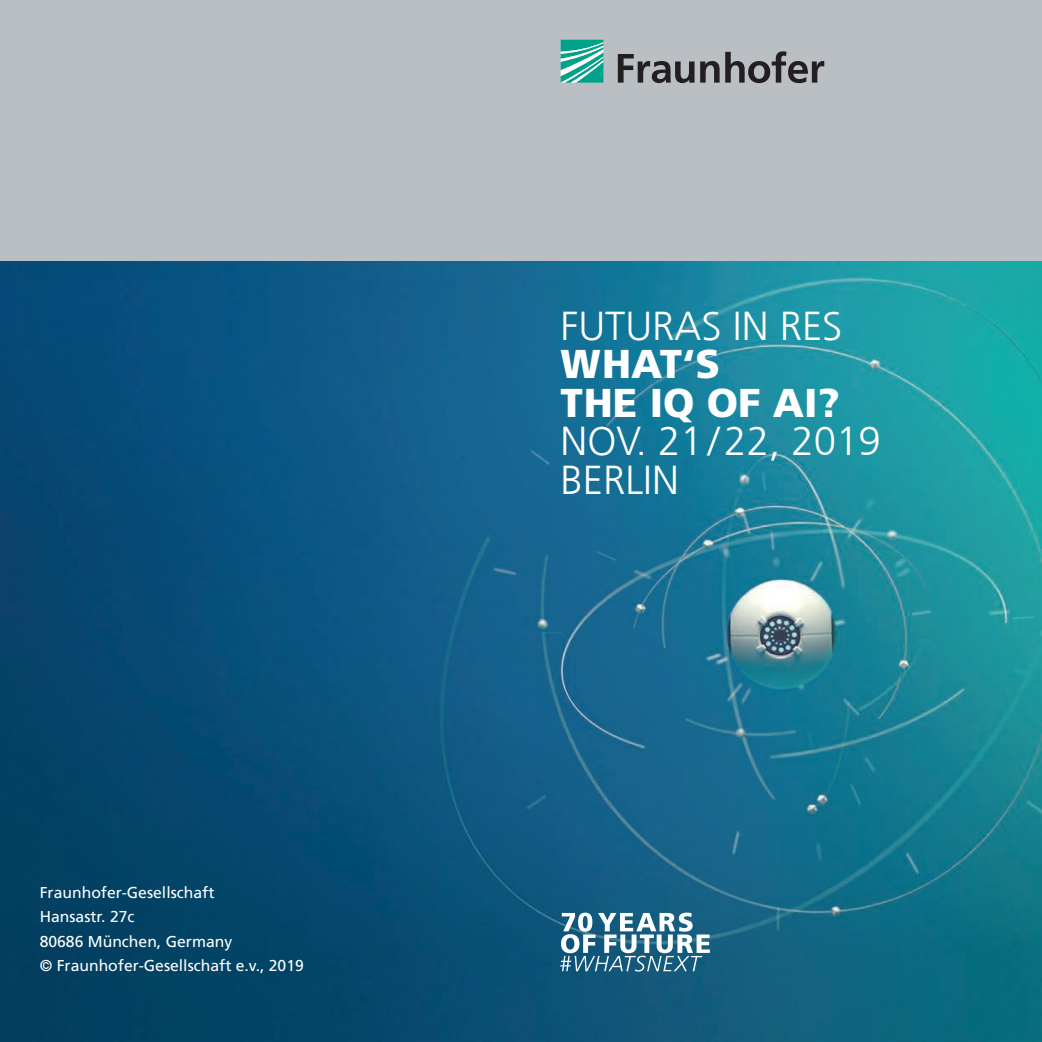
<style>
.page{position:relative;width:1042px;height:1042px;background:#fff}
.page>*{position:absolute;margin:0;border:0;box-sizing:border-box;transform-origin:0 0}
.t1{font:300 40.25px/38.5px "Frutiger LT Com";color:#fff}
.t2{font:900 40.25px/38.5px "Frutiger LT Com";color:#fff}
.t3{font:15.75px/24.5px "Frutiger LT Com";color:#fff}
</style>
<div class="page">
<img style="left:0;top:260px;width:1042px;height:782px">
<div style="left:0;top:0;width:1042px;height:260px;background:#babfc3"></div>
<svg style="left:561px;top:40px;width:42px;height:43px;background:#4ebdac"></svg>
<svg style="left:618px;top:51px;width:206px;height:32px"></svg>
<svg style="left:560px;top:912px;width:150px;height:59px"></svg>
<p class="t3" style="left:40px;top:880px;width:266px">Fraunhofer-Gesellschaft<br>Hansastr. 27c<br>80686 München, Germany<br>© Fraunhofer-Gesellschaft e.v., 2019</p>
<h1 class="t1" style="left:560px;top:307px;width:283px">FUTURAS IN RES</h1>
<h1 class="t2" style="left:560px;top:345px;width:281px">WHAT‘S<br>THE IQ OF AI?</h1>
<h1 class="t1" style="left:560px;top:422px;width:322px">NOV. 21/22, 2019<br>BERLIN</h1>
</div>
